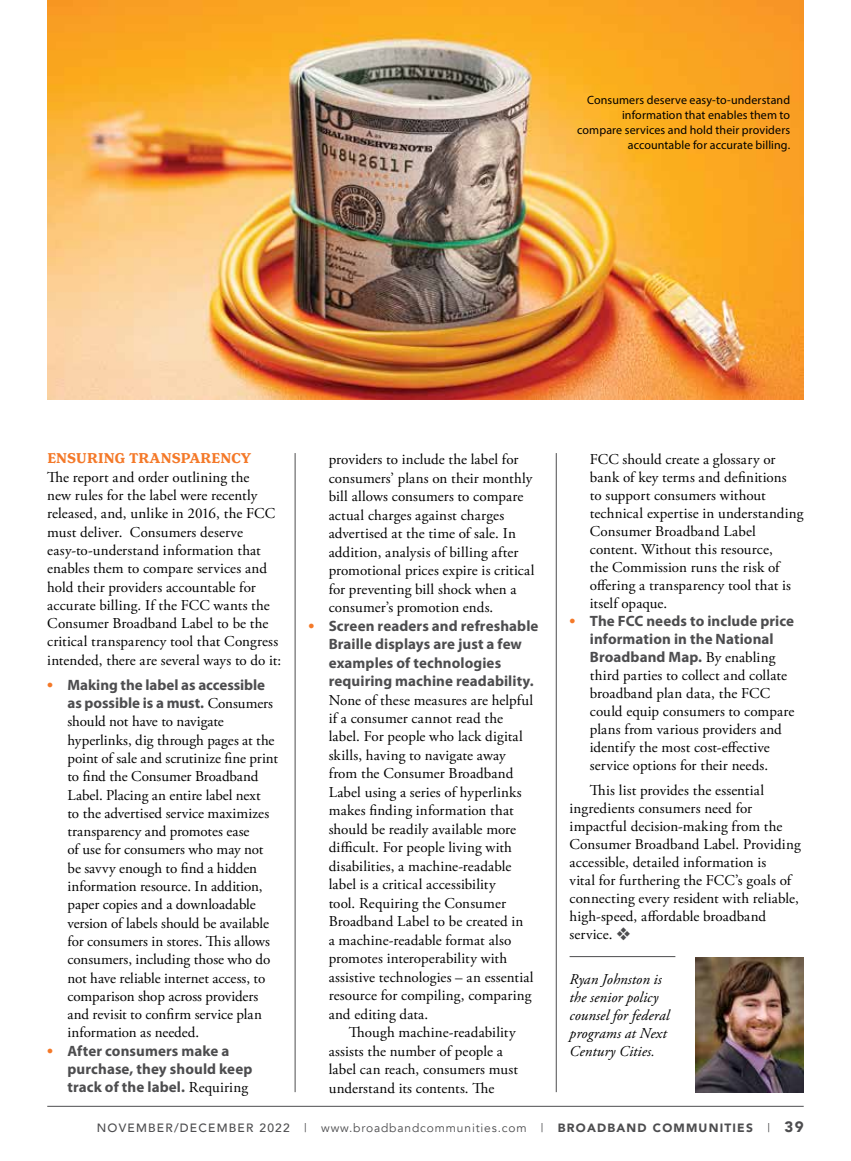
<style>
.page{position:relative;width:851px;height:1161px;background:#fff}
.page>*{position:absolute;margin:0;border:0;box-sizing:border-box;transform-origin:0 0}
.t1{font:15px/18.5px "Adobe Garamond Pro";letter-spacing:.005em;color:#000}
.t2{font:700 15px/18.3px "Myriad Pro";letter-spacing:.005em;color:#4d4d4f}
.t3{font:italic 15px/18px "Adobe Garamond Pro";letter-spacing:.005em;color:#000}
.t4{font:700 15px "Henriette";letter-spacing:.005em;color:#f47929}
.t5{font:12px/15px "Myriad Pro";letter-spacing:.01em;color:#000;text-align:right}
.t6{font:12px "Avenir";letter-spacing:.07em;color:#4d4d4f}
.s1{font-family:"Adobe Garamond Pro";color:#f47929}
.s2{font-family:"Adobe Garamond Pro";font-weight:400;color:#000}
.s3{color:#4d4d4f}
.s4{font-weight:500}
.s5{font-weight:900}
.s6{font-weight:900;font-size:15px}
</style>
<div class="page">
<hr style="left:47px;top:1106px;width:756px;height:1px;background:#4d4d4f">
<hr style="left:556px;top:453px;width:1px;height:639px;background:#4d4d4f">
<hr style="left:295px;top:453px;width:1px;height:639px;background:#4d4d4f">
<hr style="left:569px;top:956px;width:106px;height:1px;background:#4d4d4f">
<img style="left:695px;top:957px;width:108px;height:135px">
<img style="left:47px;top:0;width:756px;height:399px">
<p class="t5" style="left:577px;top:92px;width:214px">Consumers deserve easy-to-understand information that enables them to compare services and hold their providers accountable for accurate billing.</p>
<p class="t4" style="left:47px;top:450px;width:205px">ENSURING TRANSPARENCY</p>
<p class="t1" style="left:47px;top:468px;width:235px">The report and order outlining the<br>new rules for the label were recently released, and, unlike in 2016, the FCC must deliver. Consumers deserve easy-to-understand information that enables them to compare services and hold their providers accountable for accurate billing. If the FCC wants the Consumer Broadband Label to be the critical transparency tool that Congress intended, there are several ways to do it:</p>
<p class="t2" style="left:67px;top:675px;width:207px;text-indent:-20px"><span class="s1">•</span> Making the label as accessible as possible is a must. <span class="s2">Consumers</span></p>
<p class="t1" style="left:67px;top:713px;width:212px">should not have to navigate hyperlinks, dig through pages at the point of sale and scrutinize fine print to find the Consumer Broadband Label. Placing an entire label next<br>to the advertised service maximizes transparency and promotes ease<br>of use for consumers who may not be savvy enough to find a hidden information resource. In addition, paper copies and a downloadable version of labels should be available for consumers in stores. This allows consumers, including those who do not have reliable internet access, to comparison shop across providers and revisit to confirm service plan information as needed.</p>
<p class="t2" style="left:67px;top:1041px;width:186px;text-indent:-20px"><span class="s1">•</span> After consumers make a purchase, they should keep track of the label. <span class="s2">Requiring</span></p>
<p class="t1" style="left:328px;top:451px;width:207px">providers to include the label for consumers’ plans on their monthly bill allows consumers to compare actual charges against charges advertised at the time of sale. In addition, analysis of billing after promotional prices expire is critical for preventing bill shock when a consumer’s promotion ends.</p>
<p class="t2" style="left:328px;top:616px;width:211px;text-indent:-20px"><span class="s1">•</span> Screen readers and refreshable<br>Braille displays are just a few examples of technologies requiring machine readability.</p>
<p class="t1" style="left:328px;top:691px;width:206px">None of these measures are helpful if a consumer cannot read the label. For people who lack digital skills, having to navigate away from the Consumer Broadband<br>Label using a series of hyperlinks makes finding information that should be readily available more difficult. For people living with disabilities, a machine-readable label is a critical accessibility<br>tool. Requiring the Consumer<br>Broadband Label to be created in<br>a machine-readable format also promotes interoperability with assistive technologies – an essential resource for compiling, comparing and editing data.</p>
<p class="t1" style="left:328px;top:1024px;width:191px;text-indent:20px">Though machine-readability assists the number of people a label can reach, consumers must understand its contents. The</p>
<p class="t1" style="left:590px;top:451px;width:215px;line-height:18px">FCC should create a glossary or bank of key terms and definitions<br>to support consumers without technical expertise in understanding<br>Consumer Broadband Label content. Without this resource,<br>the Commission runs the risk of offering a transparency tool that is itself opaque.</p>
<p class="t2" style="left:569px;top:612px;width:226px;text-align:center"><span class="s1">•</span> The FCC needs to include price information in the National<br>Broadband Map. <span class="s2">By enabling</span></p>
<p class="t1" style="left:590px;top:667px;width:206px;line-height:18px">third parties to collect and collate broadband plan data, the FCC could equip consumers to compare plans from various providers and identify the most cost-effective service options for their needs.</p>
<p class="t1" style="left:569px;top:782px;width:233px;line-height:18px;text-indent:20px">This list provides the essential ingredients consumers need for impactful decision-making from the Consumer Broadband Label. Providing accessible, detailed information is<br>vital for furthering the FCC’s goals of connecting every resident with reliable, high-speed, affordable broadband service. <span class="s3">❖</span></p>
<p class="t3" style="left:569px;top:970px;width:101px">Ryan Johnston is the senior policy counsel for federal programs at Next<br>Century Cities.</p>
<p class="t6" style="left:97px;top:1121px;width:708px"><span class="s4">NOVEMBER/DECEMBER 2022</span> | www.broadbandcommunities.com | <span class="s5">BROADBAND COMMUNITIES</span> | <span class="s6">39</span></p>
</div>
